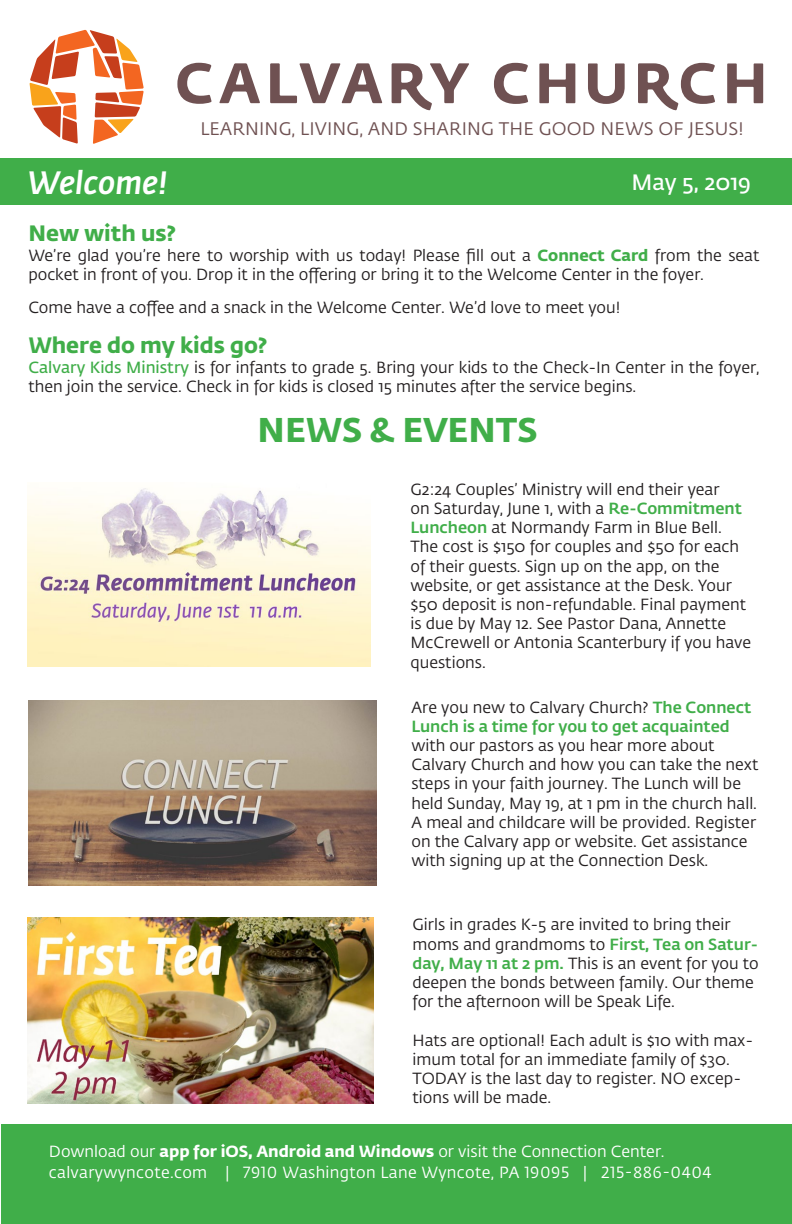
<style>
.page{position:relative;width:792px;height:1224px;background:#fff}
.page>*{position:absolute;margin:0;border:0;box-sizing:border-box;transform-origin:0 0}
.t1{font:700 34px "Fedra Sans Std";color:#40ae49}
.t2{font:italic 500 32px "Fedra Sans Std";color:#fff}
.t3{font:700 22px "Fedra Sans Std";color:#40ae49}
.t4{font:600 22px "Fedra Sans Std";color:#fff}
.t5{font:18px "Fedra Sans Std";letter-spacing:.01em;color:#6f5152}
.t6{font:16px/19.2px "Fedra Sans Std";color:#231f20}
.t7{font:500 16px/19.2px "Fedra Sans Std";color:#40ae49}
.t8{font:16px "Fedra Sans Std";letter-spacing:.02em;color:#fff}
.t9{font:16px "Fedra Sans Std";color:#fff}
.s1{font-weight:700;color:#40ae49}
.s2{font-weight:600;color:#40ae49}
.s3{font-weight:500;color:#40ae49}
.s4{font-weight:400;color:#231f20}
.s5{font-weight:700}
</style>
<div class="page">
<div style="left:0;top:159px;width:792px;height:46px;background:#40ae49"></div>
<svg style="left:219px;top:63px;width:41px;height:40px"></svg>
<svg style="left:270px;top:63px;width:112px;height:40px"></svg>
<svg style="left:392px;top:63px;width:77px;height:47px"></svg>
<svg style="left:177px;top:63px;width:35px;height:41px"></svg>
<svg style="left:30px;top:30px;width:114px;height:114px"></svg>
<svg style="left:539px;top:63px;width:36px;height:40px"></svg>
<svg style="left:727px;top:63px;width:36px;height:40px"></svg>
<svg style="left:494px;top:63px;width:34px;height:41px"></svg>
<svg style="left:588px;top:63px;width:37px;height:41px"></svg>
<svg style="left:638px;top:63px;width:77px;height:47px"></svg>
<div style="left:1px;top:1124px;width:791px;height:100px;background:#40ae49"></div>
<img style="left:28px;top:700px;width:349px;height:185px">
<img style="left:27px;top:918px;width:346px;height:185px">
<img style="left:27px;top:488px;width:344px;height:178px">
<p class="t5" style="left:200px;top:118px;width:545px">LEARNING, LIVING, AND SHARING THE GOOD NEWS OF JESUS!</p>
<h2 class="t2" style="left:28px;top:162px;width:142px">Welcome!</h2>
<h3 class="t4" style="left:631px;top:169px;width:121px">May 5, 2019</h3>
<h3 class="t3" style="left:28px;top:219px;width:149px">New with us?</h3>
<p class="t6" style="left:28px;top:246px;width:733px">We’re glad you’re here to worship with us today! Please fill out a <span class="s1">Connect Card</span> from the seat pocket in front of you. Drop it in the offering or bring it to the Welcome Center in the foyer.</p>
<p class="t6" style="left:28px;top:298px;width:593px">Come have a coffee and a snack in the Welcome Center. We’d love to meet you!</p>
<h3 class="t3" style="left:28px;top:331px;width:241px">Where do my kids go?</h3>
<p class="t6" style="left:28px;top:358px;width:733px"><span class="s2">Calvary Kids Ministry</span> is for infants to grade 5. Bring your kids to the Check-In Center in the foyer, then join the service. Check in for kids is closed 15 minutes after the service begins.</p>
<h1 class="t1" style="left:258px;top:408px;width:281px">NEWS &amp; EVENTS</h1>
<p class="t6" style="left:411px;top:480px;width:342px">G2:24 Couples’ Ministry will end their year<br>on Saturday, June 1, with a <span class="s3">Re-Commitment Luncheon</span> at Normandy Farm in Blue Bell.<br>The cost is $150 for couples and $50 for each of their guests. Sign up on the app, on the website, or get assistance at the Desk. Your $50 deposit is non-refundable. Final payment is due by May 12. See Pastor Dana, Annette McCrewell or Antonia Scanterbury if you have questions.</p>
<p class="t7" style="left:411px;top:698px;width:341px"><span class="s4">Are you new to Calvary Church?</span> The Connect<br>Lunch is a time for you to get acquainted</p>
<p class="t6" style="left:411px;top:736px;width:349px">with our pastors as you hear more about Calvary Church and how you can take the next steps in your faith journey. The Lunch will be held Sunday, May 19, at 1 pm in the church hall.<br>A meal and childcare will be provided. Register on the Calvary app or website. Get assistance with signing up at the Connection Desk.</p>
<p class="t6" style="left:413px;top:915px;width:348px">Girls in grades K-5 are invited to bring their moms and grandmoms to <span class="s3">First, Tea on Satur&shy;day, May 11 at 2 pm.</span> This is an event for you to deepen the bonds between family. Our theme for the afternoon will be Speak Life.</p>
<p class="t6" style="left:413px;top:1031px;width:342px">Hats are optional! Each adult is $10 with max&shy;imum total for an immediate family of $30.<br>TODAY is the last day to register. NO excep&shy;tions will be made.</p>
<p class="t9" style="left:49px;top:1142px;width:617px">Download our <span class="s5">app for iOS, Android and Windows</span> or visit the Connection Center.</p>
<p class="t8" style="left:49px;top:1163px;width:664px">calvarywyncote.com | 7910 Washington Lane Wyncote, PA 19095 | 215-886-0404</p>
</div>
